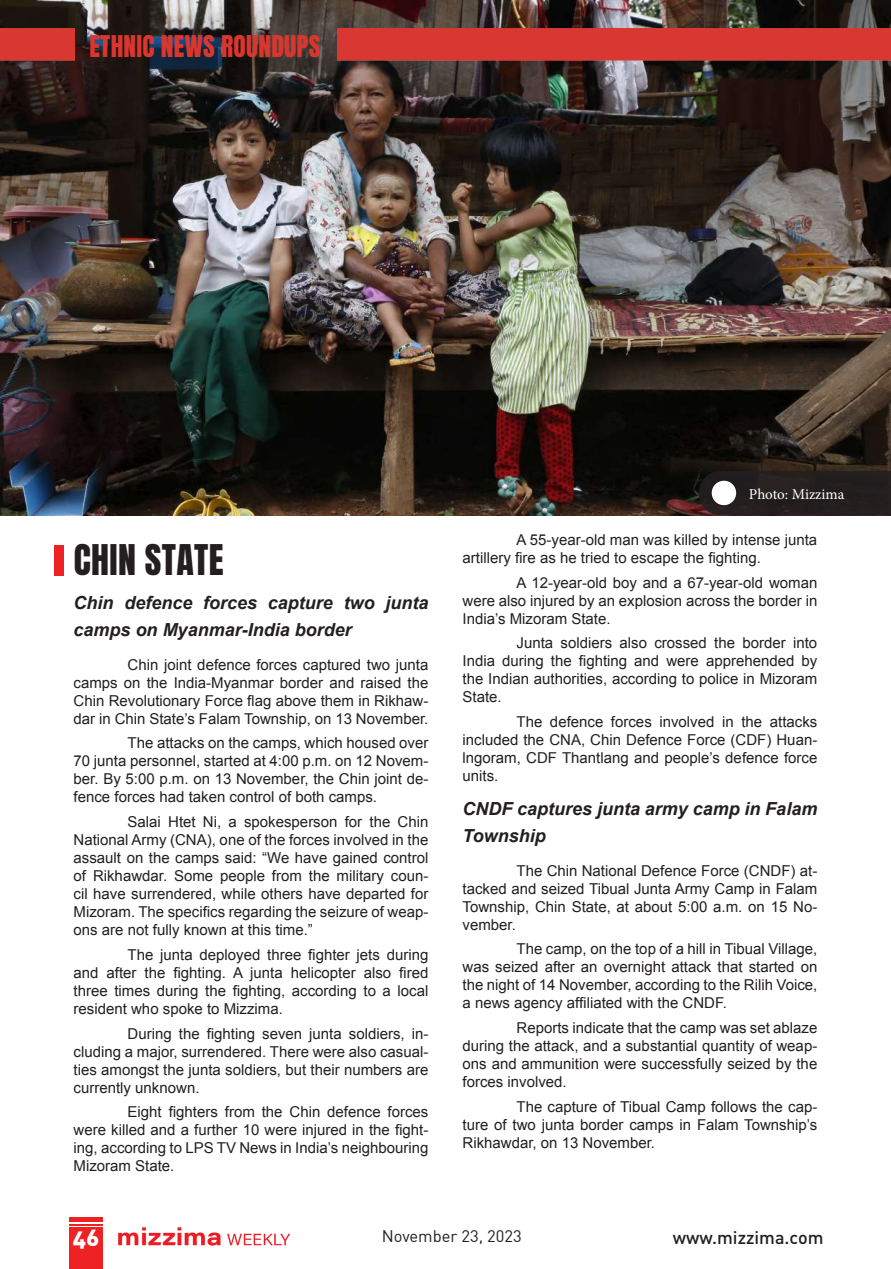
<style>
.page{position:relative;width:891px;height:1269px;background:#fff}
.page>*{position:absolute;margin:0;border:0;box-sizing:border-box;transform-origin:0 0}
.t1{font:36px "Anton";letter-spacing:.01em;color:#231f20}
.t2{font:25.5px "Anton";letter-spacing:.01em;color:#db362e}
.t3{font:22.5px "DIN Black Alternate";color:#fff}
.t4{font:italic 700 18px/27px "Arial";color:#231f20}
.t5{font:500 18px "DIN";color:#231f20}
.t6{font:16.5px "DIN";color:#231f20}
.t7{font:15px/18px "Arial";color:#231f20;text-align:justify}
.t8{font:15px "Minion Pro";letter-spacing:-.005em;color:#fff}
</style>
<div class="page">
<img style="left:118px;top:1227px;width:172px;height:19px">
<hr style="left:69px;top:1217px;width:33px;height:4px;background:#ee2123">
<hr style="left:69px;top:1224px;width:33px;height:2px;background:#ee2123">
<div style="left:69px;top:1228px;width:33px;height:41px;background:#ee2123"></div>
<img style="left:0;top:0;width:891px;height:516px">
<img style="left:338px;top:29px;width:553px;height:47px">
<img style="left:0;top:29px;width:74px;height:47px">
<div style="left:54px;top:545px;width:9px;height:30px;background:#ee2123"></div>
<div style="left:699px;top:471px;width:192px;height:45px;background:#241f1f"></div>
<div style="left:712px;top:481px;width:24px;height:24px;background:#fff;border-radius:50%"></div>
<h2 class="t2" style="left:90px;top:33px;width:233px">ETHNIC NEWS ROUNDUPS</h2>
<h1 class="t1" style="left:74px;top:542px;width:151px">CHIN STATE</h1>
<p class="t4" style="left:74px;top:590px;width:356px">Chin defence forces capture two junta camps on Myanmar-India border</p>
<p class="t7" style="left:74px;top:655px;width:356px;text-indent:54px">Chin joint defence forces captured two junta camps on the India-Myanmar border and raised the Chin Revolutionary Force flag above them in Rikhaw&shy;dar in Chin State’s Falam Township, on 13 November.</p>
<p class="t7" style="left:74px;top:734px;width:356px;text-indent:54px">The attacks on the camps, which housed over 70 junta personnel, started at 4:00 p.m. on 12 Novem&shy;ber. By 5:00 p.m. on 13 November, the Chin joint de&shy;fence forces had taken control of both camps.</p>
<p class="t7" style="left:74px;top:813px;width:356px;text-indent:54px">Salai Htet Ni, a spokesperson for the Chin National Army (CNA), one of the forces involved in the assault on the camps said: “We have gained control of Rikhawdar. Some people from the military coun&shy;cil have surrendered, while others have departed for Mizoram. The specifics regarding the seizure of weap&shy;ons are not fully known at this time.”</p>
<p class="t7" style="left:74px;top:946px;width:356px;text-indent:54px">The junta deployed three fighter jets during and after the fighting. A junta helicopter also fired three times during the fighting, according to a local resident who spoke to Mizzima.</p>
<p class="t7" style="left:74px;top:1024px;width:356px;text-indent:54px">During the fighting seven junta soldiers, in&shy;cluding a major, surrendered. There were also casual&shy;ties amongst the junta soldiers, but their numbers are currently unknown.</p>
<p class="t7" style="left:74px;top:1103px;width:356px;text-indent:54px">Eight fighters from the Chin defence forces were killed and a further 10 were injured in the fight&shy;ing, according to LPS TV News in India’s neighbouring Mizoram State.</p>
<p class="t8" style="left:749px;top:484px;width:97px">Photo: Mizzima</p>
<p class="t7" style="left:463px;top:531px;width:356px;text-indent:54px">A 55-year-old man was killed by intense junta artillery fire as he tried to escape the fighting.</p>
<p class="t7" style="left:463px;top:574px;width:356px;text-indent:54px">A 12-year-old boy and a 67-year-old woman were also injured by an explosion across the border in India’s Mizoram State.</p>
<p class="t7" style="left:463px;top:634px;width:356px;text-indent:54px">Junta soldiers also crossed the border into India during the fighting and were apprehended by the Indian authorities, according to police in Mizoram State.</p>
<p class="t7" style="left:463px;top:713px;width:356px;text-indent:54px">The defence forces involved in the attacks included the CNA, Chin Defence Force (CDF) Huan&shy;lngoram, CDF Thantlang and people’s defence force units.</p>
<p class="t4" style="left:463px;top:796px;width:356px">CNDF captures junta army camp in Falam<br>Township</p>
<p class="t7" style="left:463px;top:862px;width:356px;text-indent:54px">The Chin National Defence Force (CNDF) at&shy;tacked and seized Tibual Junta Army Camp in Falam Township, Chin State, at about 5:00 a.m. on 15 No&shy;vember.</p>
<p class="t7" style="left:463px;top:940px;width:356px;text-indent:54px">The camp, on the top of a hill in Tibual Village, was seized after an overnight attack that started on the night of 14 November, according to the Rilih Voice, a news agency affiliated with the CNDF.</p>
<p class="t7" style="left:463px;top:1019px;width:356px;text-indent:54px">Reports indicate that the camp was set ablaze during the attack, and a substantial quantity of weap&shy;ons and ammunition were successfully seized by the forces involved.</p>
<p class="t7" style="left:463px;top:1098px;width:356px;text-indent:54px">The capture of Tibual Camp follows the cap&shy;ture of two junta border camps in Falam Township’s Rikhawdar, on 13 November.</p>
<h3 class="t3" style="left:73px;top:1223px;width:28px">46</h3>
<p class="t6" style="left:382px;top:1226px;width:142px">November 23, 2023</p>
<p class="t5" style="left:673px;top:1226px;width:152px">www.mizzima.com</p>
</div>
